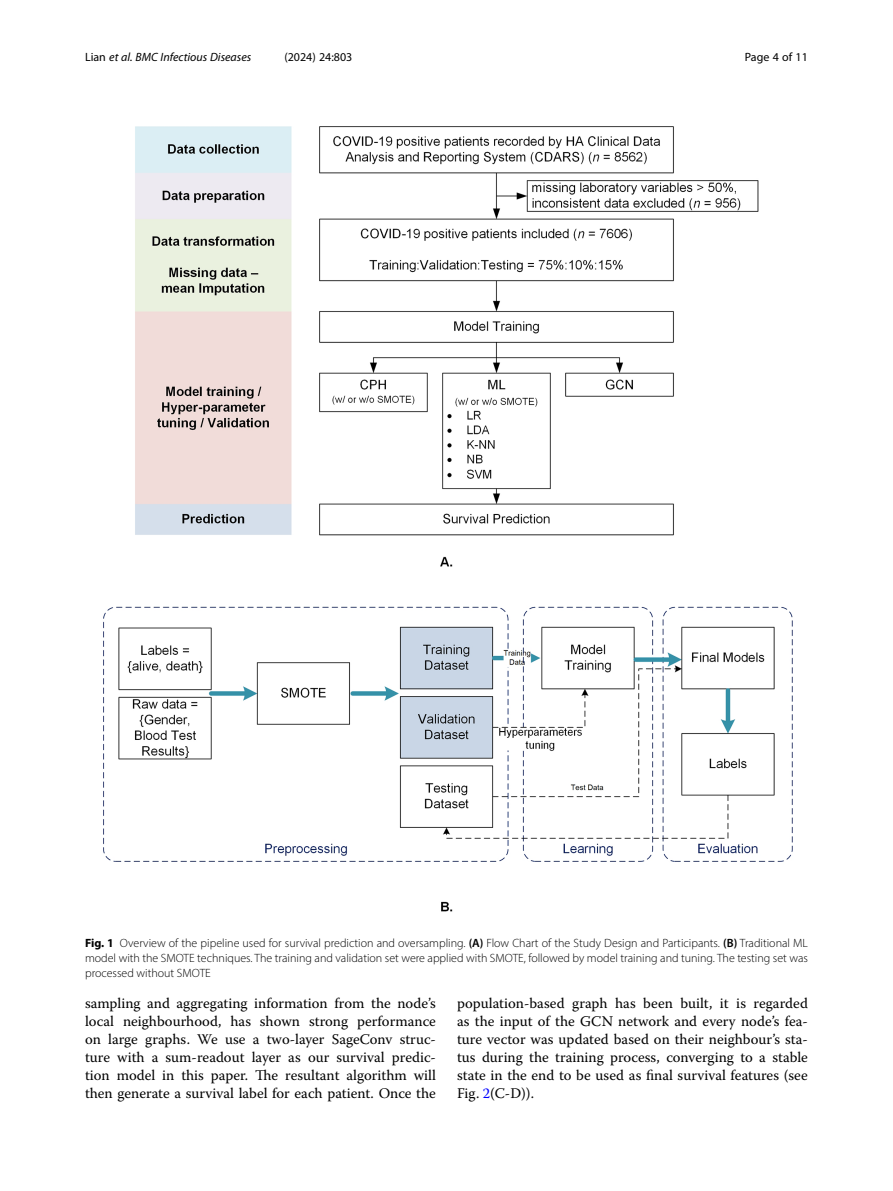
<style>
.page{position:relative;width:893px;height:1191px;background:#fff}
.page>*{position:absolute;margin:0;border:0;box-sizing:border-box;transform-origin:0 0}
.Body_Text_Indent{font:14.7px/18px "Warnock Pro";color:#000;text-align:justify}
.Figure_Caption{font:300 12px/15px "Myriad Pro";color:#000;text-align:justify}
.t1{font:italic 12px "Myriad Pro";color:#000}
.t2{font:12px "Myriad Pro";color:#000}
.s1{font-style:normal}
.s2{font-weight:700}
.s3{font-weight:600}
.s4{color:#00f}
</style>
<div class="page">
<img style="left:103px;top:126px;width:690px;height:786px">
<p class="t1" style="left:85px;top:50px;width:168px"><span class="s1">Lian</span> et al. BMC Infectious Diseases</p>
<p class="t2" style="left:284px;top:50px;width:70px">(2024) 24:803</p>
<p class="t2" style="left:745px;top:50px;width:65px">Page 4 of 11</p>
<p class="Figure_Caption" style="left:85px;top:935px;width:724px"><span class="s2">Fig. 1</span> Overview of the pipeline used for survival prediction and oversampling. <span class="s3">(A)</span> Flow Chart of the Study Design and Participants. <span class="s3">(B)</span> Traditional ML model with the SMOTE techniques. The training and validation set were applied with SMOTE, followed by model training and tuning. The testing set was processed without SMOTE</p>
<p class="Body_Text_Indent" style="left:85px;top:994px;width:352px">sampling and aggregating information from the node’s local neighbourhood, has shown strong performance on large graphs. We use a two-layer SageConv struc&shy;ture with a sum-readout layer as our survival predic&shy;tion model in this paper. The resultant algorithm will then generate a survival label for each patient. Once the</p>
<p class="Body_Text_Indent" style="left:457px;top:994px;width:352px">population-based graph has been built, it is regarded as the input of the GCN network and every node’s fea&shy;ture vector was updated based on their neighbour’s sta&shy;tus during the training process, converging to a stable state in the end to be used as final survival features (see Fig. <span class="s4">2</span>(C-D)).</p>
</div>
